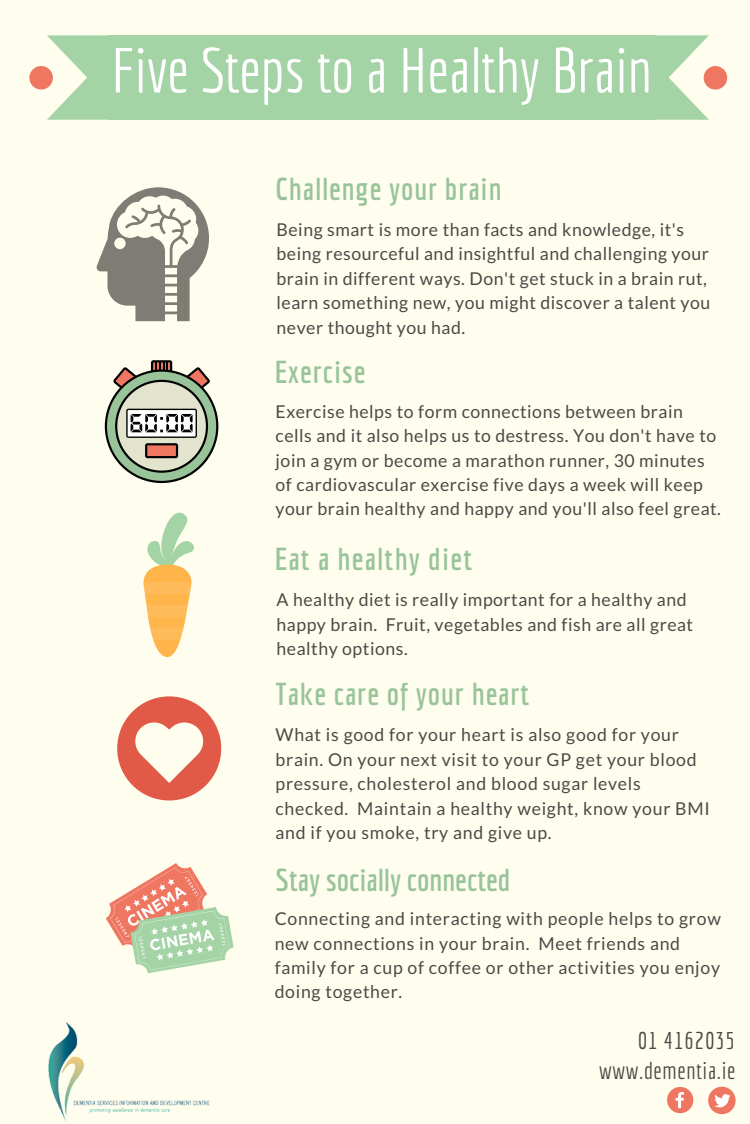
<style>
.page{position:relative;width:750px;height:1124px;background:#fff}
.page>*{position:absolute;margin:0;border:0;box-sizing:border-box;transform-origin:0 0}
.t1{font:61.88px "Economica";color:#fff}
.t2{font:700 31px "Economica";letter-spacing:.03em;color:#99c49a}
.t3{font:700 31px "Economica";color:#99c49a}
.t4{font:23.62px/30px "Economica";letter-spacing:.03em;color:#4e4747;text-align:right}
.t5{font:17.62px/24.4px "Lato";letter-spacing:.03em;color:#4e4747}
</style>
<div class="page">
<div style="left:5px;top:0;width:745px;height:1124px;background:#fffeee"></div>
<div style="left:6px;top:515px;width:744px;height:609px;background:#fffeee"></div>
<svg style="left:106px;top:863px;width:128px;height:110px"></svg>
<svg style="left:143px;top:512px;width:51px;height:145px"></svg>
<svg style="left:105px;top:360px;width:113px;height:123px"></svg>
<svg style="left:117px;top:696px;width:104px;height:104px"></svg>
<svg style="left:97px;top:188px;width:112px;height:133px"></svg>
<img style="left:49px;top:1022px;width:161px;height:102px">
<div style="left:708px;top:1086px;width:28px;height:28px;background:#ef7762;border-radius:50%"></div>
<svg style="left:714px;top:1094px;width:17px;height:13px"></svg>
<svg style="left:667px;top:1087px;width:26px;height:26px"></svg>
<div style="left:108px;top:35px;width:547px;height:85px;background:#a4d3a5"></div>
<svg style="left:655px;top:35px;width:72px;height:85px"></svg>
<svg style="left:29px;top:35px;width:79px;height:85px"></svg>
<h1 class="t1" style="left:111px;top:34px;width:542px">Five Steps to a Healthy Brain</h1>
<h2 class="t2" style="left:276px;top:171px;width:227px">Challenge your brain</h2>
<p class="t5" style="left:277px;top:217px;width:435px">Being smart is more than facts and knowledge, it's being resourceful and insightful and challenging your brain in different ways. Don't get stuck in a brain rut, learn something new, you might discover a talent you never thought you had.</p>
<h2 class="t2" style="left:275px;top:354px;width:92px">Exercise</h2>
<p class="t5" style="left:276px;top:399px;width:447px">Exercise helps to form connections between brain cells and it also helps us to destress. You don't have to join a gym or become a marathon runner, 30 minutes of cardiovascular exercise five days a week will keep your brain healthy and happy and you'll also feel great.</p>
<h2 class="t2" style="left:275px;top:540px;width:199px">Eat a healthy diet</h2>
<p class="t5" style="left:277px;top:587px;width:418px">A healthy diet is really important for a healthy and happy brain. Fruit, vegetables and fish are all great healthy options.</p>
<h2 class="t2" style="left:276px;top:676px;width:255px">Take care of your heart</h2>
<p class="t5" style="left:276px;top:722px;width:436px">What is good for your heart is also good for your brain. On your next visit to your GP get your blood pressure, cholesterol and blood sugar levels checked. Maintain a healthy weight, know your BMI and if you smoke, try and give up.</p>
<h2 class="t3" style="left:276px;top:861px;width:236px">Stay socially connected</h2>
<p class="t5" style="left:275px;top:906px;width:448px">Connecting and interacting with people helps to grow new connections in your brain. Meet friends and family for a cup of coffee or other activities you enjoy doing together.</p>
<h3 class="t4" style="left:599px;top:1024px;width:138px">01 4162035 www.dementia.ie</h3>
</div>
